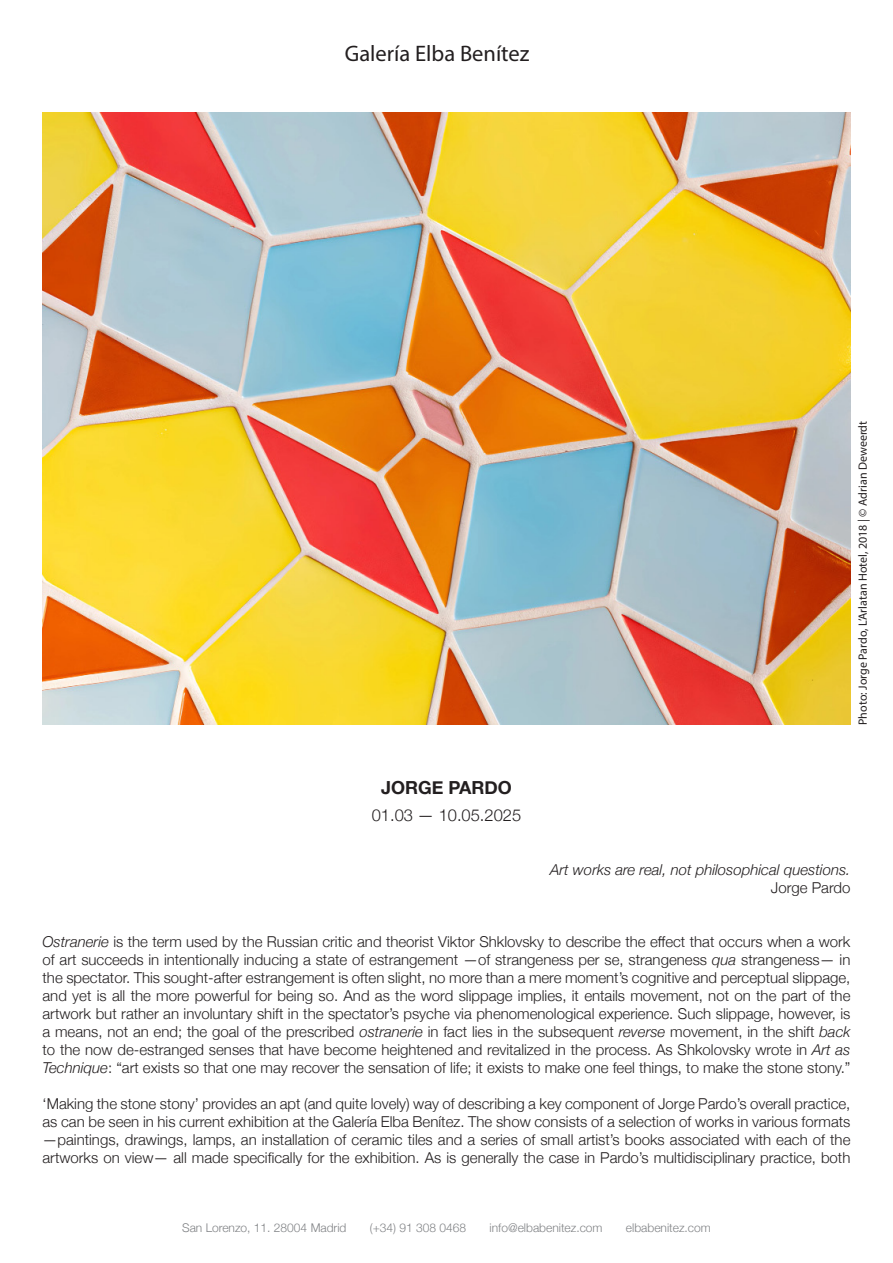
<style>
.page{position:relative;width:893px;height:1263px;background:#fff}
.page>*{position:absolute;margin:0;border:0;box-sizing:border-box;transform-origin:0 0}
.t1{font:22.5px "Myriad Pro";color:#231f20}
.t2{font:700 18px "Helvetica Neue";color:#231f20}
.t3{font:300 16.5px "Helvetica Neue";color:#231f20}
.t4{font:300 15px/18px "Helvetica Neue";color:#231f20;text-align:justify}
.t5{font:italic 300 15px "Helvetica Neue";color:#231f20}
.t6{font:300 12px "Helvetica Neue";color:#808285}
.t7{font:12px "Myriad Pro";color:#231f20}
.s1{font-style:italic}
</style>
<div class="page">
<img style="left:43px;top:112px;width:807px;height:613px">
<h1 class="t1" style="left:345px;top:40px;width:186px">Galería Elba Benítez</h1>
<p class="t2" style="left:381px;top:773px;width:132px">JORGE PARDO</p>
<p class="t3" style="left:372px;top:801px;width:151px">01.03 — 10.05.2025</p>
<p class="t7" style="left:855px;top:725px;width:305px;rotate:-90deg">Photo: Jorge Pardo, L’Arlatan Hotel, 2018 | © Adrian Deweerdt</p>
<p class="t5" style="left:550px;top:858px;width:302px">Art works are real, not philosophical questions.</p>
<p class="t4" style="left:771px;top:878px;width:81px">Jorge Pardo</p>
<p class="t4" style="left:43px;top:932px;width:809px"><span class="s1">Ostranerie</span> is the term used by the Russian critic and theorist Viktor Shklovsky to describe the effect that occurs when a work of art succeeds in intentionally inducing a state of estrangement —of strangeness per se, strangeness <span class="s1">qua</span> strangeness— in the spectator. This sought-after estrangement is often slight, no more than a mere moment’s cognitive and perceptual slippage, and yet is all the more powerful for being so. And as the word slippage implies, it entails movement, not on the part of the artwork but rather an involuntary shift in the spectator’s psyche via phenomenological experience. Such slippage, however, is a means, not an end; the goal of the prescribed <span class="s1">ostranerie</span> in fact lies in the subsequent <span class="s1">reverse</span> movement, in the shift <span class="s1">back </span>to the now de-estranged senses that have become heightened and revitalized in the process. As Shkolovsky wrote in <span class="s1">Art as Technique</span>: “art exists so that one may recover the sensation of life; it exists to make one feel things, to make the stone stony.”</p>
<p class="t4" style="left:43px;top:1094px;width:809px">‘Making the stone stony’ provides an apt (and quite lovely) way of describing a key component of Jorge Pardo’s overall practice, as can be seen in his current exhibition at the Galería Elba Benítez. The show consists of a selection of works in various formats —paintings, drawings, lamps, an installation of ceramic tiles and a series of small artist’s books associated with each of the artworks on view— all made specifically for the exhibition. As is generally the case in Pardo’s multidisciplinary practice, both</p>
<p class="t6" style="left:182px;top:1218px;width:166px">San Lorenzo, 11. 28004 Madrid</p>
<p class="t6" style="left:370px;top:1218px;width:98px">(+34) 91 308 0468</p>
<p class="t6" style="left:490px;top:1218px;width:114px">info@elbabenitez.com</p>
<p class="t6" style="left:626px;top:1218px;width:86px">elbabenitez.com</p>
</div>
